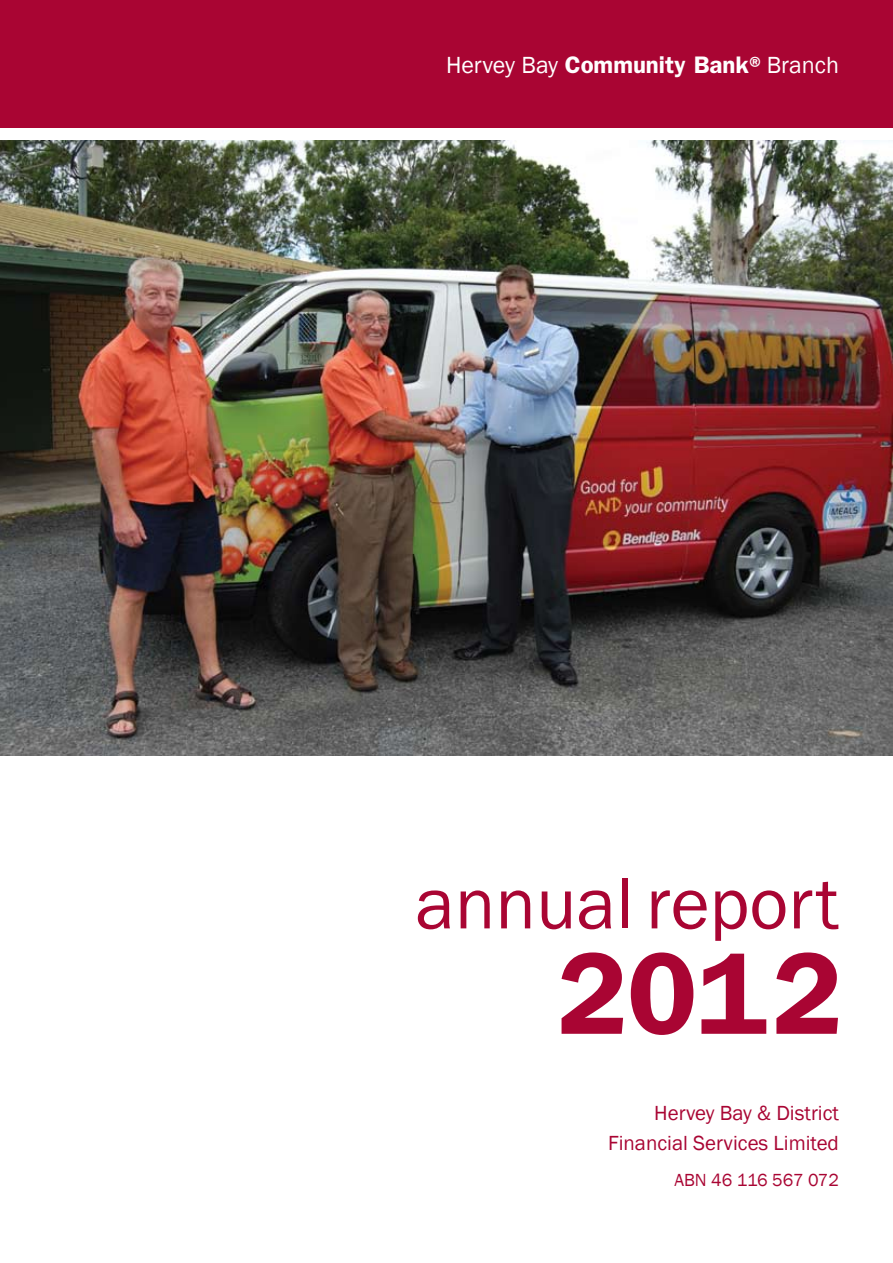
<style>
.page{position:relative;width:893px;height:1263px;background:#fff}
.page>*{position:absolute;margin:0;border:0;box-sizing:border-box;transform-origin:0 0}
.t1{font:600 116.85px "Franklin Gothic";color:#a90533}
.t2{font:74.85px "Franklin Gothic";color:#a90533}
.t3{font:24px "Franklin Gothic";color:#fff}
.t4{font:21px/30px "Franklin Gothic";color:#a90533;text-align:right}
.t5{font:18px "Franklin Gothic";color:#a90533}
.s1{font-weight:600}
</style>
<div class="page">
<div style="left:0;top:0;width:893px;height:128px;background:#a90533"></div>
<img style="left:0;top:140px;width:893px;height:615px">
<p class="t3" style="left:446px;top:50px;width:394px">Hervey Bay <span class="s1">Community Bank®</span>Branch</p>
<h2 class="t2" style="left:415px;top:857px;width:425px">annual report</h2>
<h1 class="t1" style="left:557px;top:925px;width:286px">2012</h1>
<p class="t4" style="left:608px;top:1099px;width:232px">Hervey Bay &amp; District<br>Financial Services Limited</p>
<p class="t5" style="left:674px;top:1169px;width:166px">ABN 46 116 567 072</p>
</div>
